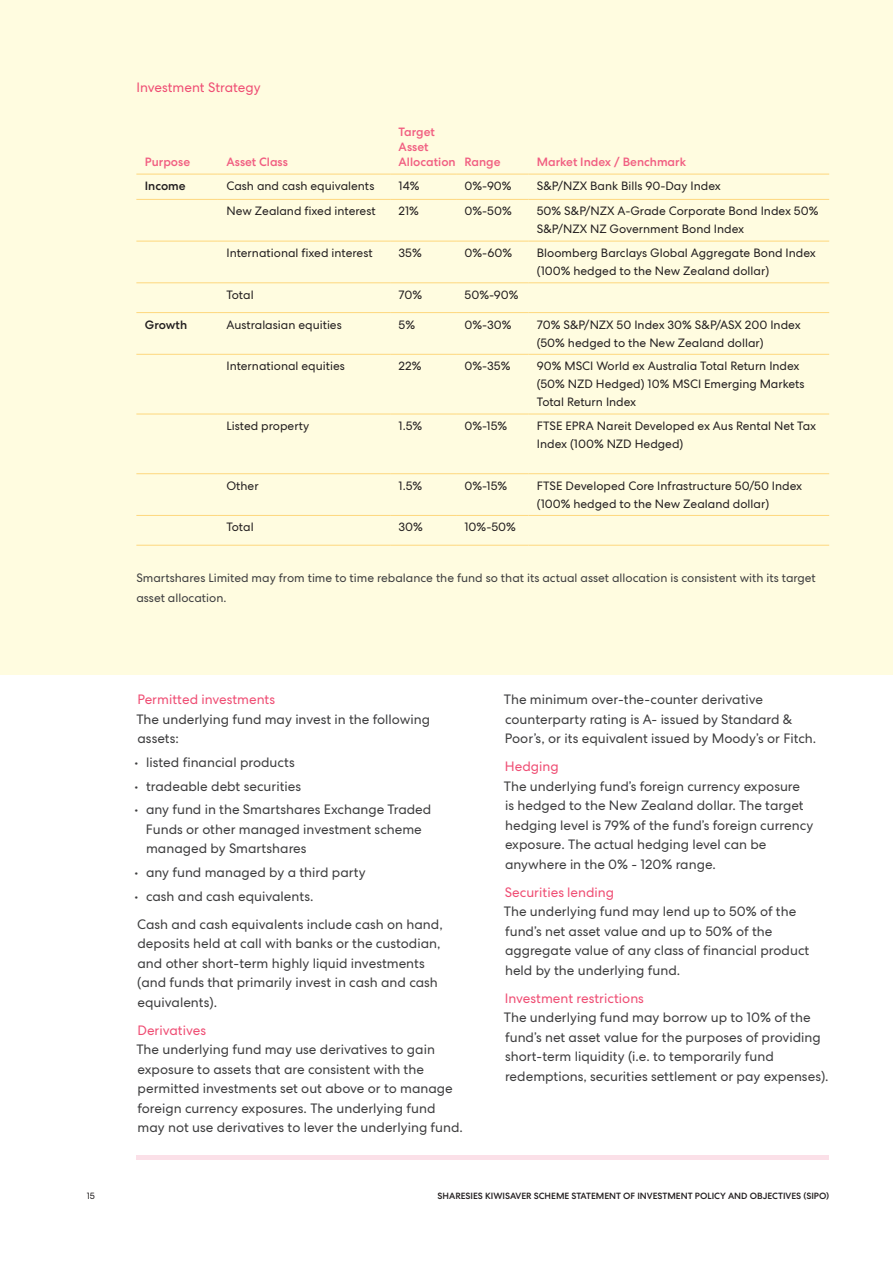
<style>
.page{position:relative;width:893px;height:1263px;background:#fff}
.page>*{position:absolute;margin:0;border:0;box-sizing:border-box;transform-origin:0 0}
.Body{font:13.5px/19.5px "Centra No 2";color:#3e3e3f}
.Body-2{font:13.5px "Centra No 2";color:#ef4e74}
.Body-table{font:12px/18px "Centra No 2";color:#231f20}
.Body-3{font:12px/19.5px "Centra No 2";color:#3e3e3f}
.Body-table-headings{font:500 12px/15px "Centra No 2";color:#f15f82}
.Body-table-8-bold{font:500 12px "Centra No 2";color:#231f20}
.Folio_-_title{font:500 9px "Centra No 2";color:#231f20}
.Folio_-_page_number{font:9px "Centra No 2";color:#231f20}
</style>
<div class="page">
<div style="left:0;top:0;width:893px;height:674px;background:#fffce0"></div>
<hr style="left:136px;top:174px;width:82px;height:1px;background:#fed77d">
<hr style="left:218px;top:174px;width:172px;height:1px;background:#fed77d">
<hr style="left:390px;top:174px;width:66px;height:1px;background:#fed77d">
<hr style="left:456px;top:174px;width:72px;height:1px;background:#fed77d">
<hr style="left:528px;top:174px;width:301px;height:1px;background:#fed77d">
<hr style="left:136px;top:199px;width:82px;height:1px;background:#fed77d">
<hr style="left:218px;top:199px;width:172px;height:1px;background:#fed77d">
<hr style="left:390px;top:199px;width:66px;height:1px;background:#fed77d">
<hr style="left:456px;top:199px;width:72px;height:1px;background:#fed77d">
<hr style="left:528px;top:199px;width:301px;height:1px;background:#fed77d">
<hr style="left:136px;top:241px;width:82px;height:1px;background:#fed77d">
<hr style="left:218px;top:241px;width:172px;height:1px;background:#fed77d">
<hr style="left:390px;top:241px;width:66px;height:1px;background:#fed77d">
<hr style="left:456px;top:241px;width:72px;height:1px;background:#fed77d">
<hr style="left:528px;top:241px;width:301px;height:1px;background:#fed77d">
<hr style="left:136px;top:282px;width:82px;height:1px;background:#fed77d">
<hr style="left:218px;top:282px;width:172px;height:1px;background:#fed77d">
<hr style="left:390px;top:282px;width:66px;height:1px;background:#fed77d">
<hr style="left:456px;top:282px;width:72px;height:1px;background:#fed77d">
<hr style="left:528px;top:282px;width:301px;height:1px;background:#fed77d">
<hr style="left:136px;top:312px;width:82px;height:1px;background:#fed77d">
<hr style="left:218px;top:312px;width:172px;height:1px;background:#fed77d">
<hr style="left:390px;top:312px;width:66px;height:1px;background:#fed77d">
<hr style="left:456px;top:312px;width:72px;height:1px;background:#fed77d">
<hr style="left:528px;top:312px;width:301px;height:1px;background:#fed77d">
<hr style="left:136px;top:354px;width:82px;height:1px;background:#fed77d">
<hr style="left:218px;top:354px;width:172px;height:1px;background:#fed77d">
<hr style="left:390px;top:354px;width:66px;height:1px;background:#fed77d">
<hr style="left:456px;top:354px;width:72px;height:1px;background:#fed77d">
<hr style="left:528px;top:354px;width:301px;height:1px;background:#fed77d">
<hr style="left:136px;top:414px;width:82px;height:1px;background:#fed77d">
<hr style="left:218px;top:414px;width:172px;height:1px;background:#fed77d">
<hr style="left:390px;top:414px;width:66px;height:1px;background:#fed77d">
<hr style="left:456px;top:414px;width:72px;height:1px;background:#fed77d">
<hr style="left:528px;top:414px;width:301px;height:1px;background:#fed77d">
<hr style="left:136px;top:473px;width:82px;height:1px;background:#fed77d">
<hr style="left:218px;top:473px;width:172px;height:1px;background:#fed77d">
<hr style="left:390px;top:473px;width:66px;height:1px;background:#fed77d">
<hr style="left:456px;top:473px;width:72px;height:1px;background:#fed77d">
<hr style="left:528px;top:473px;width:301px;height:1px;background:#fed77d">
<hr style="left:136px;top:515px;width:82px;height:1px;background:#fed77d">
<hr style="left:218px;top:515px;width:172px;height:1px;background:#fed77d">
<hr style="left:390px;top:515px;width:66px;height:1px;background:#fed77d">
<hr style="left:456px;top:515px;width:72px;height:1px;background:#fed77d">
<hr style="left:528px;top:515px;width:301px;height:1px;background:#fed77d">
<hr style="left:136px;top:545px;width:82px;height:1px;background:#fed77d">
<hr style="left:218px;top:545px;width:172px;height:1px;background:#fed77d">
<hr style="left:390px;top:545px;width:66px;height:1px;background:#fed77d">
<hr style="left:456px;top:545px;width:72px;height:1px;background:#fed77d">
<hr style="left:528px;top:545px;width:301px;height:1px;background:#fed77d">
<div style="left:136px;top:1155px;width:693px;height:5px;background:#fbe0e8"></div>
<p class="Body-2" style="left:136px;top:80px;width:126px">Investment Strategy</p>
<p class="Body-table-headings" style="left:145px;top:155px;width:47px">Purpose</p>
<p class="Body-table-headings" style="left:226px;top:155px;width:63px">Asset Class</p>
<p class="Body-table-headings" style="left:399px;top:125px;width:59px">Target<br>Asset<br>Allocation</p>
<p class="Body-table-headings" style="left:465px;top:155px;width:37px">Range</p>
<p class="Body-table-headings" style="left:537px;top:155px;width:151px">Market Index / Benchmark</p>
<p class="Body-table-8-bold" style="left:145px;top:179px;width:42px">Income</p>
<p class="Body-table" style="left:226px;top:177px;width:149px">Cash and cash equivalents</p>
<p class="Body-table" style="left:399px;top:177px;width:22px">14%</p>
<p class="Body-table" style="left:465px;top:177px;width:49px">0%-90%</p>
<p class="Body-table" style="left:537px;top:177px;width:186px">S&amp;P/NZX Bank Bills 90-Day Index</p>
<p class="Body-table" style="left:226px;top:202px;width:151px">New Zealand fixed interest</p>
<p class="Body-table" style="left:399px;top:202px;width:22px">21%</p>
<p class="Body-table" style="left:465px;top:202px;width:49px">0%-50%</p>
<p class="Body-table" style="left:537px;top:202px;width:283px">50% S&amp;P/NZX A-Grade Corporate Bond Index 50%<br>S&amp;P/NZX NZ Government Bond Index</p>
<p class="Body-table" style="left:226px;top:244px;width:148px">International fixed interest</p>
<p class="Body-table" style="left:399px;top:244px;width:25px">35%</p>
<p class="Body-table" style="left:465px;top:244px;width:49px">0%-60%</p>
<p class="Body-table" style="left:537px;top:244px;width:280px">Bloomberg Barclays Global Aggregate Bond Index (100% hedged to the New Zealand dollar)</p>
<p class="Body-table" style="left:226px;top:286px;width:29px">Total</p>
<p class="Body-table" style="left:399px;top:286px;width:25px">70%</p>
<p class="Body-table" style="left:465px;top:286px;width:55px">50%-90%</p>
<p class="Body-table-8-bold" style="left:145px;top:317px;width:44px">Growth</p>
<p class="Body-table" style="left:226px;top:315px;width:117px">Australasian equities</p>
<p class="Body-table" style="left:399px;top:315px;width:18px">5%</p>
<p class="Body-table" style="left:465px;top:315px;width:49px">0%-30%</p>
<p class="Body-table" style="left:537px;top:315px;width:265px">70% S&amp;P/NZX 50 Index 30% S&amp;P/ASX 200 Index (50% hedged to the New Zealand dollar)</p>
<p class="Body-table" style="left:226px;top:357px;width:120px">International equities</p>
<p class="Body-table" style="left:399px;top:357px;width:24px">22%</p>
<p class="Body-table" style="left:465px;top:357px;width:47px">0%-35%</p>
<p class="Body-table" style="left:537px;top:357px;width:269px">90% MSCI World ex Australia Total Return Index (50% NZD Hedged) 10% MSCI Emerging Markets<br>Total Return Index</p>
<p class="Body-table" style="left:226px;top:417px;width:84px">Listed property</p>
<p class="Body-table" style="left:399px;top:417px;width:25px">1.5%</p>
<p class="Body-table" style="left:465px;top:417px;width:44px">0%-15%</p>
<p class="Body-table" style="left:537px;top:417px;width:281px">FTSE EPRA Nareit Developed ex Aus Rental Net Tax<br>Index (100% NZD Hedged)</p>
<p class="Body-table" style="left:226px;top:477px;width:34px">Other</p>
<p class="Body-table" style="left:399px;top:477px;width:25px">1.5%</p>
<p class="Body-table" style="left:465px;top:477px;width:44px">0%-15%</p>
<p class="Body-table" style="left:537px;top:477px;width:267px">FTSE Developed Core Infrastructure 50/50 Index (100% hedged to the New Zealand dollar)</p>
<p class="Body-table" style="left:226px;top:518px;width:29px">Total</p>
<p class="Body-table" style="left:399px;top:518px;width:26px">30%</p>
<p class="Body-table" style="left:465px;top:518px;width:53px">10%-50%</p>
<p class="Body-3" style="left:136px;top:568px;width:681px">Smartshares Limited may from time to time rebalance the fund so that its actual asset allocation is consistent with its target asset allocation.</p>
<h3 class="Body-2" style="left:137px;top:691px;width:139px">Permitted investments</h3>
<p class="Body" style="left:136px;top:709px;width:295px">The underlying fund may invest in the following assets:</p>
<p class="Body" style="left:134px;top:752px;width:162px">• listed financial products</p>
<p class="Body" style="left:134px;top:776px;width:168px">• tradeable debt securities</p>
<p class="Body" style="left:146px;top:800px;width:287px;text-indent:-12px">• any fund in the Smartshares Exchange Traded<br>Funds or other managed investment scheme managed by Smartshares</p>
<p class="Body" style="left:134px;top:862px;width:233px">• any fund managed by a third party</p>
<p class="Body" style="left:134px;top:886px;width:181px">• cash and cash equivalents.</p>
<p class="Body" style="left:137px;top:914px;width:307px">Cash and cash equivalents include cash on hand, deposits held at call with banks or the custodian, and other short-term highly liquid investments (and funds that primarily invest in cash and cash equivalents).</p>
<h3 class="Body-2" style="left:137px;top:1022px;width:70px">Derivatives</h3>
<p class="Body" style="left:136px;top:1040px;width:328px">The underlying fund may use derivatives to gain exposure to assets that are consistent with the permitted investments set out above or to manage foreign currency exposures. The underlying fund may not use derivatives to lever the underlying fund.</p>
<p class="Body" style="left:504px;top:689px;width:314px">The minimum over-the-counter derivative counterparty rating is A- issued by Standard &amp;<br>Poor’s, or its equivalent issued by Moody’s or Fitch.</p>
<h3 class="Body-2" style="left:505px;top:758px;width:55px">Hedging</h3>
<p class="Body" style="left:504px;top:776px;width:311px">The underlying fund’s foreign currency exposure<br>is hedged to the New Zealand dollar. The target hedging level is 79% of the fund’s foreign currency exposure. The actual hedging level can be anywhere in the 0% - 120% range.</p>
<h3 class="Body-2" style="left:505px;top:884px;width:111px">Securities lending</h3>
<p class="Body" style="left:504px;top:901px;width:307px">The underlying fund may lend up to 50% of the fund’s net asset value and up to 50% of the aggregate value of any class of financial product held by the underlying fund.</p>
<h3 class="Body-2" style="left:505px;top:990px;width:141px">Investment restrictions</h3>
<p class="Body" style="left:504px;top:1007px;width:326px">The underlying fund may borrow up to 10% of the fund’s net asset value for the purposes of providing short-term liquidity (i.e. to temporarily fund redemptions, securities settlement or pay expenses).</p>
<p class="Folio_-_page_number" style="left:87px;top:1191px;width:10px">15</p>
<p class="Folio_-_title" style="left:437px;top:1191px;width:393px">SHARESIES KIWISAVER SCHEME STATEMENT OF INVESTMENT POLICY AND OBJECTIVES (SIPO)</p>
</div>
